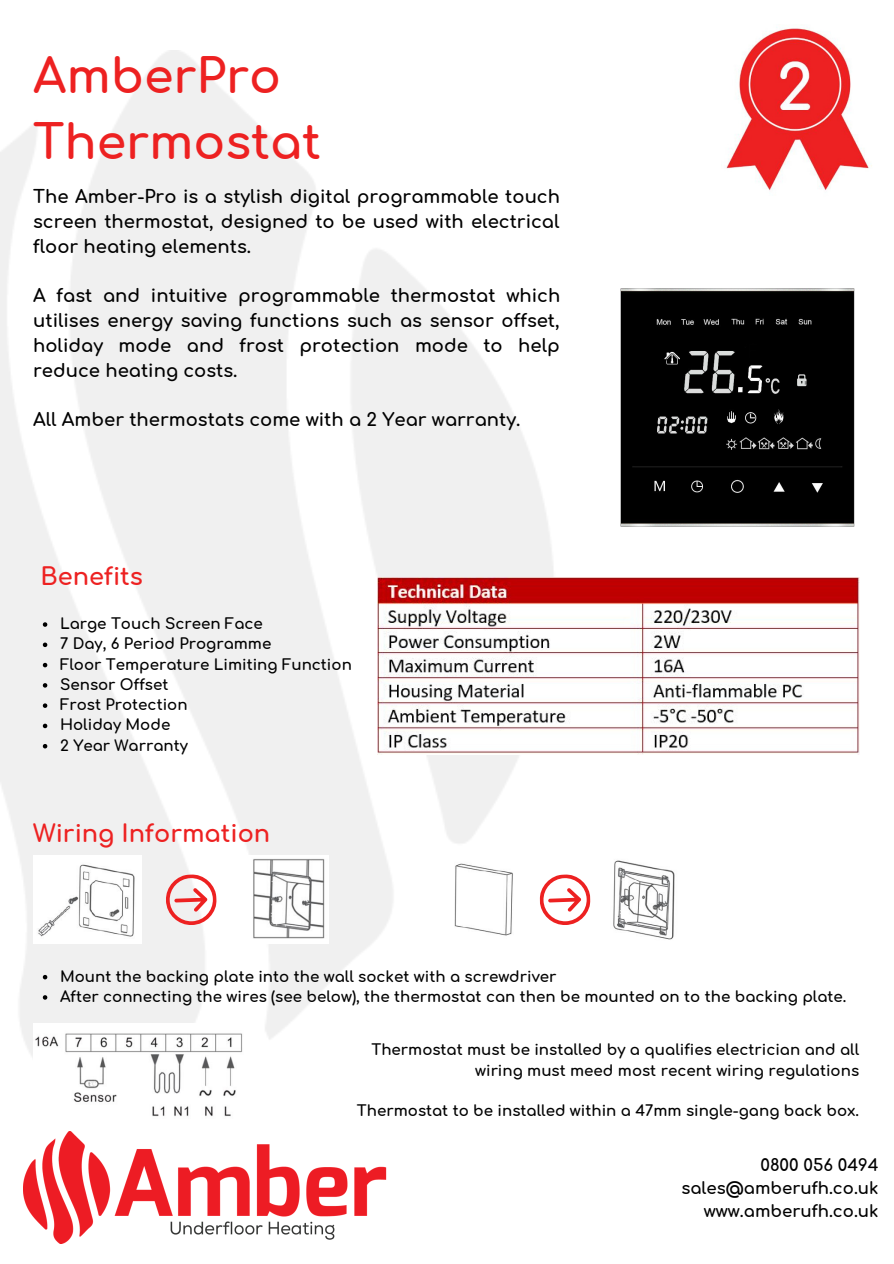
<style>
.page{position:relative;width:894px;height:1264px;background:#fff}
.page>*{position:absolute;margin:0;border:0;box-sizing:border-box;transform-origin:0 0}
.t1{font:700 47.25px/65.2px "Comfortaa";color:#ed2121}
.t2{font:700 24px "Comfortaa";color:#ed2121}
.t3{font:700 18px/24.8px "Comfortaa";color:#000;text-align:justify}
.t4{font:700 16.5px/22.8px "Comfortaa";color:#000;text-align:right}
.t5{font:700 15px/20.2px "Comfortaa";color:#000}
</style>
<div class="page">
<img style="left:0;top:51px;width:591px;height:1006px">
<img style="left:24px;top:1131px;width:363px;height:112px">
<img style="left:724px;top:27px;width:148px;height:164px">
<img style="left:620px;top:288px;width:235px;height:239px">
<img style="left:378px;top:578px;width:480px;height:176px">
<img style="left:34px;top:855px;width:108px;height:88px">
<img style="left:613px;top:860px;width:62px;height:80px">
<img style="left:248px;top:855px;width:80px;height:88px">
<img style="left:447px;top:855px;width:71px;height:88px">
<svg style="left:165px;top:873px;width:52px;height:53px"></svg>
<svg style="left:538px;top:873px;width:53px;height:53px"></svg>
<img style="left:34px;top:1023px;width:214px;height:94px">
<svg style="left:43px;top:622px;width:4px;height:5px"></svg>
<svg style="left:43px;top:642px;width:4px;height:5px"></svg>
<svg style="left:43px;top:663px;width:4px;height:4px"></svg>
<svg style="left:43px;top:683px;width:4px;height:4px"></svg>
<svg style="left:43px;top:703px;width:4px;height:5px"></svg>
<svg style="left:43px;top:723px;width:4px;height:5px"></svg>
<svg style="left:43px;top:744px;width:4px;height:4px"></svg>
<svg style="left:43px;top:974px;width:4px;height:5px"></svg>
<svg style="left:43px;top:995px;width:4px;height:4px"></svg>
<h1 class="t1" style="left:33px;top:45px;width:289px">AmberPro<br>Thermostat</h1>
<p class="t3" style="left:33px;top:185px;width:528px">The Amber-Pro is a stylish digital programmable touch screen thermostat, designed to be used with electrical floor heating elements.</p>
<p class="t3" style="left:33px;top:284px;width:528px">A fast and intuitive programmable thermostat which utilises energy saving functions such as sensor offset, holiday mode and frost protection mode to help reduce heating costs.</p>
<p class="t3" style="left:33px;top:408px;width:488px">All Amber thermostats come with a 2 Year warranty.</p>
<h2 class="t2" style="left:41px;top:564px;width:104px">Benefits</h2>
<p class="t5" style="left:60px;top:614px;width:293px">Large Touch Screen Face<br>7 Day, 6 Period Programme<br>Floor Temperature Limiting Function<br>Sensor Offset<br>Frost Protection<br>Holiday Mode<br>2 Year Warranty</p>
<h2 class="t2" style="left:33px;top:820px;width:238px">Wiring Information</h2>
<p class="t5" style="left:60px;top:966px;width:787px">Mount the backing plate into the wall socket with a screwdriver<br>After connecting the wires (see below), the thermostat can then be mounted on to the backing plate.</p>
<p class="t5" style="left:371px;top:1040px;width:489px;text-align:right">Thermostat must be installed by a qualifies electrician and all wiring must meed most recent wiring regulations</p>
<p class="t5" style="left:357px;top:1101px;width:503px">Thermostat to be installed within a 47mm single-gang back box.</p>
<p class="t4" style="left:681px;top:1154px;width:198px">0800 056 0494 sales@amberufh.co.uk www.amberufh.co.uk</p>
</div>
